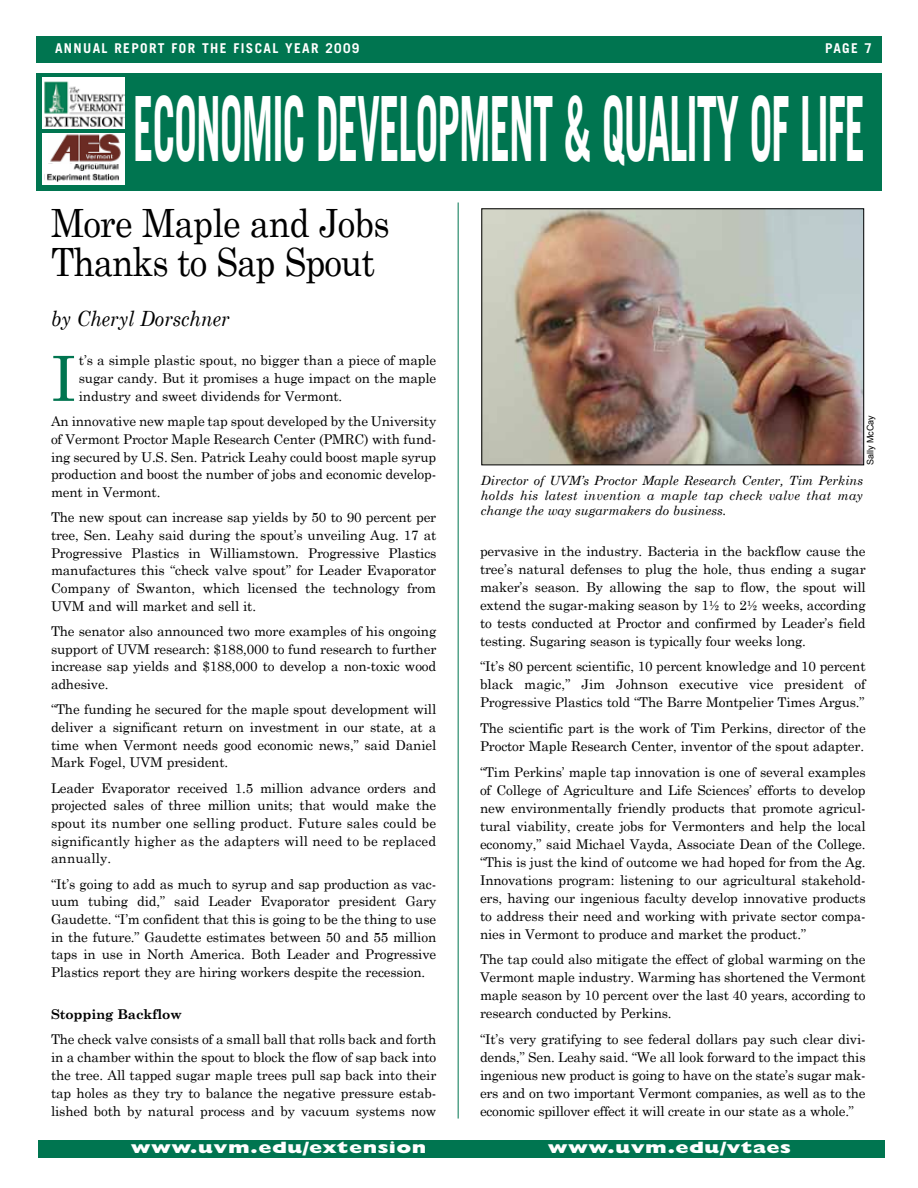
<style>
.page{position:relative;width:918px;height:1188px;background:#fff}
.page>*{position:absolute;margin:0;border:0;box-sizing:border-box;transform-origin:0 0}
.t1{font:700 90px "Trade Gothic";letter-spacing:-.02em;color:#fff;scale:.45 1}
.t2{font:62.25px "Century Schoolbook";color:#007550}
.t3{font:39px/39px "Century Schoolbook";letter-spacing:-.025em;color:#000;scale:.9 1}
.t4{font:italic 21px "Century Schoolbook";color:#000;scale:.9 1}
.t5{font:800 16.5px "Gill Sans";letter-spacing:.02em;color:#fff;scale:1.3 1}
.t6{font:13.5px/17.7px "Century Schoolbook";letter-spacing:-.01em;color:#000;text-align:justify}
.t7{font:700 13.5px "Trade Gothic";letter-spacing:.1em;color:#fff}
.t8{font:700 13.5px "Century Schoolbook";letter-spacing:-.01em;color:#000}
.t9{font:italic 12.75px/15.3px "Century Schoolbook";color:#000;text-align:justify}
.t10{font:9px "Arial";color:#000}
</style>
<div class="page">
<div style="left:38px;top:1140px;width:846px;height:18px;background:#007550"></div>
<div style="left:36px;top:36px;width:846px;height:27px;background:#007550"></div>
<hr style="left:458px;top:202px;width:1px;height:917px;background:#007550">
<img style="left:484px;top:210px;width:378px;height:253px">
<div style="left:482px;top:208px;width:382px;height:257px;border:1px solid #000"></div>
<div style="left:36px;top:73px;width:846px;height:117px;background:#007550"></div>
<div style="left:42px;top:78px;width:83px;height:51px;background:#fff"></div>
<img style="left:44px;top:81px;width:81px;height:46px">
<div style="left:42px;top:133px;width:83px;height:51px;background:#fff"></div>
<img style="left:70px;top:163px;width:49px;height:8px">
<img style="left:47px;top:174px;width:72px;height:8px">
<img style="left:50px;top:133px;width:71px;height:29px">
<p class="t7" style="left:55px;top:40px;width:19px">ANNU</p>
<p class="t7" style="left:93px;top:40px;width:40px">AL REPO</p>
<p class="t7" style="left:149px;top:40px;width:212px">RT FOR THE FISCAL YEAR 2009</p>
<p class="t7" style="left:825px;top:40px;width:49px">PAGE 7</p>
<h1 class="t1" style="left:133px;top:74px;width:1628px">ECONOMIC DEVELOPMENT &amp; QUALITY OF LIFE</h1>
<h3 class="t3" style="left:51px;top:203px;width:378px">More Maple and Jobs<br>Thanks to Sap Spout</h3>
<h3 class="t4" style="left:51px;top:306px;width:200px">by Cheryl Dorschner</h3>
<h2 class="t2" style="left:51px;top:339px;width:27px">I</h2>
<p class="t6" style="left:79px;top:351px;width:359px">t’s a simple plastic spout, no bigger than a piece of maple sugar candy. But it promises a huge impact on the maple industry and sweet dividends for Vermont.</p>
<p class="t6" style="left:51px;top:412px;width:387px">An innovative new maple tap spout developed by the University of Vermont Proctor Maple Research Center (PMRC) with fund&shy;ing secured by U.S. Sen. Patrick Leahy could boost maple syrup production and boost the number of jobs and economic develop&shy;ment in Vermont.</p>
<p class="t6" style="left:51px;top:508px;width:387px">The new spout can increase sap yields by 50 to 90 percent per tree, Sen. Leahy said during the spout’s unveiling Aug. 17 at Progressive Plastics in Williamstown. Progressive Plastics manufactures this “check valve spout” for Leader Evaporator Company of Swanton, which licensed the technology from UVM and will market and sell it.</p>
<p class="t6" style="left:51px;top:622px;width:387px">The senator also announced two more examples of his ongoing support of UVM research: $188,000 to fund research to further increase sap yields and $188,000 to develop a non-toxic wood adhesive.</p>
<p class="t6" style="left:51px;top:700px;width:387px">“The funding he secured for the maple spout development will deliver a significant return on investment in our state, at a time when Vermont needs good economic news,” said Daniel Mark Fogel, UVM president.</p>
<p class="t6" style="left:51px;top:779px;width:387px">Leader Evaporator received 1.5 million advance orders and projected sales of three million units; that would make the spout its number one selling product. Future sales could be significantly higher as the adapters will need to be replaced annually.</p>
<p class="t6" style="left:51px;top:875px;width:387px">“It’s going to add as much to syrup and sap production as vac&shy;uum tubing did,” said Leader Evaporator president Gary Gaudette. “I’m confident that this is going to be the thing to use in the future.” Gaudette estimates between 50 and 55 million taps in use in North America. Both Leader and Progressive Plastics report they are hiring workers despite the recession.</p>
<p class="t8" style="left:51px;top:1006px;width:133px">Stopping Backflow</p>
<p class="t6" style="left:51px;top:1030px;width:387px">The check valve consists of a small ball that rolls back and forth in a chamber within the spout to block the flow of sap back into the tree. All tapped sugar maple trees pull sap back into their tap holes as they try to balance the negative pressure estab&shy;lished both by natural process and by vacuum systems now</p>
<p class="t10" style="left:864px;top:465px;width:52px;rotate:-90deg">Sally McCay</p>
<p class="t9" style="left:481px;top:472px;width:384px">Director of UVM’s Proctor Maple Research Center, Tim Perkins holds his latest invention a maple tap check valve that may change the way sugarmakers do business.</p>
<p class="t6" style="left:480px;top:542px;width:387px">pervasive in the industry. Bacteria in the backflow cause the tree’s natural defenses to plug the hole, thus ending a sugar maker’s season. By allowing the sap to flow, the spout will extend the sugar-making season by 1½ to 2½ weeks, according to tests conducted at Proctor and confirmed by Leader’s field testing. Sugaring season is typically four weeks long.</p>
<p class="t6" style="left:480px;top:657px;width:387px">“It’s 80 percent scientific, 10 percent knowledge and 10 percent black magic,” Jim Johnson executive vice president of Progressive Plastics told “The Barre Montpelier Times Argus.”</p>
<p class="t6" style="left:480px;top:719px;width:387px">The scientific part is the work of Tim Perkins, director of the<br>Proctor Maple Research Center, inventor of the spout adapter.</p>
<p class="t6" style="left:480px;top:762px;width:387px">“Tim Perkins’ maple tap innovation is one of several examples of College of Agriculture and Life Sciences’ efforts to develop new environmentally friendly products that promote agricul&shy;tural viability, create jobs for Vermonters and help the local economy,” said Michael Vayda, Associate Dean of the College. “This is just the kind of outcome we had hoped for from the Ag.<br>Innovations program: listening to our agricultural stakehold&shy;ers, having our ingenious faculty develop innovative products to address their need and working with private sector compa&shy;nies in Vermont to produce and market the product.”</p>
<p class="t6" style="left:480px;top:950px;width:387px">The tap could also mitigate the effect of global warming on the Vermont maple industry. Warming has shortened the Vermont maple season by 10 percent over the last 40 years, according to research conducted by Perkins.</p>
<p class="t6" style="left:480px;top:1029px;width:387px">“It’s very gratifying to see federal dollars pay such clear divi&shy;dends,” Sen. Leahy said. “We all look forward to the impact this ingenious new product is going to have on the state’s sugar mak&shy;ers and on two important Vermont companies, as well as to the economic spillover effect it will create in our state as a whole.”</p>
<p class="t5" style="left:131px;top:1138px;width:229px">www.uvm.edu/extension</p>
<p class="t5" style="left:548px;top:1138px;width:189px">www.uvm.edu/vtaes</p>
</div>
